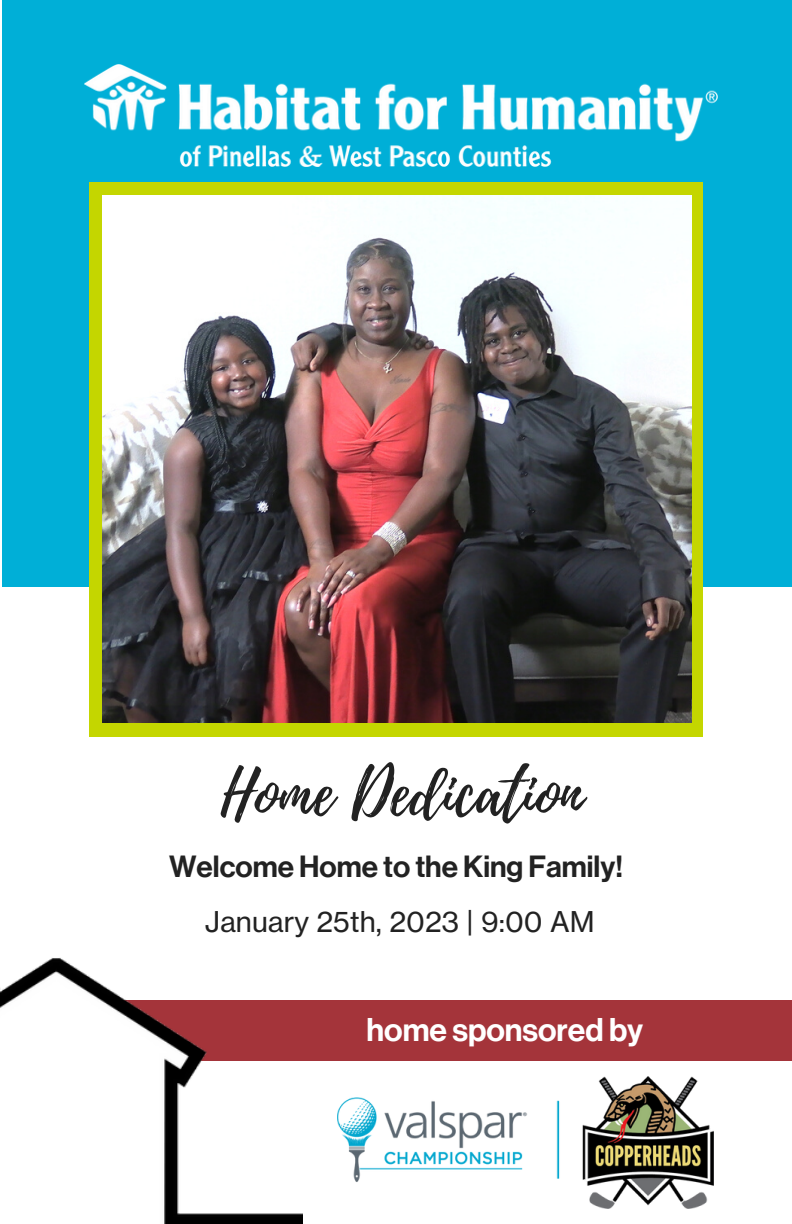
<style>
.page{position:relative;width:792px;height:1224px;background:#fff}
.page>*{position:absolute;margin:0;border:0;box-sizing:border-box;transform-origin:0 0}
.t1{font:64px "Playlist Script";color:#222}
.t2{font:32.2px "N Haas Grotesk DS Pro 65 Md";color:#fff}
.t3{font:30px "N Haas Grotesk DS Pro 65 Md";color:#222}
.t4{font:28.2px "N Haas Grotesk TX Pro 55 Rg";color:#222}
</style>
<div class="page">
<div style="left:2px;top:0;width:790px;height:586px;background:#00afd7"></div>
<div style="left:0;top:1001px;width:792px;height:60px;background:#a4343a"></div>
<img style="left:0;top:958px;width:303px;height:266px">
<div style="left:89px;top:182px;width:614px;height:554px;background:#c4d600"></div>
<img style="left:85px;top:64px;width:633px;height:102px">
<img style="left:102px;top:196px;width:590px;height:526px">
<img style="left:337px;top:1076px;width:377px;height:132px">
<h1 class="t1" style="left:221px;top:747px;width:363px">Home Dedication</h1>
<p class="t3" style="left:169px;top:849px;width:455px">Welcome Home to the King Family!</p>
<p class="t4" style="left:205px;top:905px;width:391px">January 25th, 2023 | 9:00 AM</p>
<p class="t2" style="left:367px;top:1011px;width:278px">home sponsored by</p>
</div>
